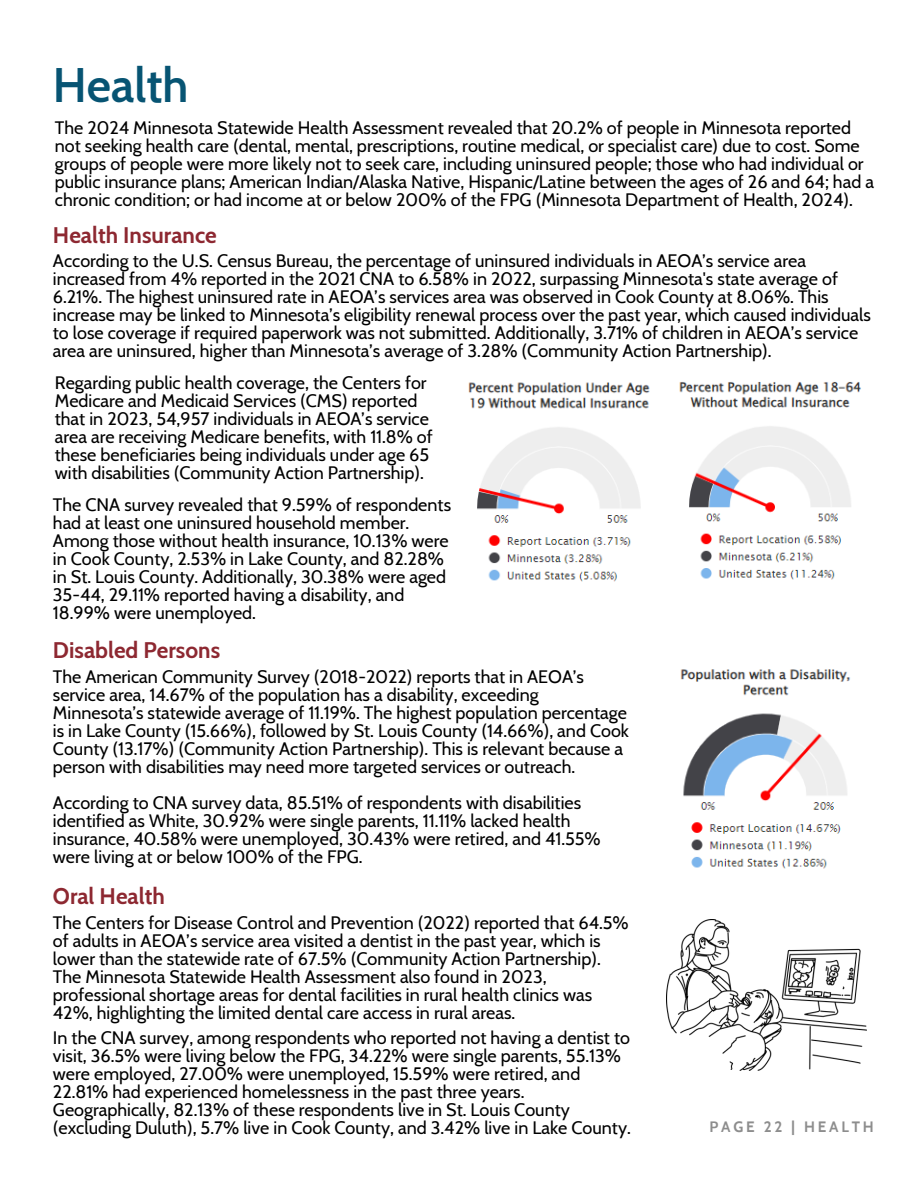
<style>
.page{position:relative;width:918px;height:1188px;background:#fff}
.page>*{position:absolute;margin:0;border:0;box-sizing:border-box;transform-origin:0 0}
.t1{font:600 47.25px "Cabin";color:#075473}
.t2{font:700 22.5px "Cabin";color:#8d2831}
.t3{font:18px/18px "Cabin";color:#000}
.t4{font:700 15px "Cabin";letter-spacing:.19em;color:#8d8d8d}
</style>
<div class="page">
<img style="left:679px;top:382px;width:182px;height:198px">
<img style="left:468px;top:382px;width:182px;height:200px">
<img style="left:666px;top:920px;width:201px;height:151px">
<img style="left:680px;top:669px;width:171px;height:200px">
<h1 class="t1" style="left:53px;top:56px;width:137px">Health</h1>
<h2 class="t3" style="left:55px;top:119px;width:821px">The 2024 Minnesota Statewide Health Assessment revealed that 20.2% of people in Minnesota reported not seeking health care (dental, mental, prescriptions, routine medical, or specialist care) due to cost. Some groups of people were more likely not to seek care, including uninsured people; those who had individual or public insurance plans; American Indian/Alaska Native, Hispanic/Latine between the ages of 26 and 64; had a chronic condition; or had income at or below 200% of the FPG (Minnesota Department of Health, 2024).</h2>
<h2 class="t2" style="left:53px;top:221px;width:165px">Health Insurance</h2>
<h3 class="t3" style="left:53px;top:252px;width:819px">According to the U.S. Census Bureau, the percentage of uninsured individuals in AEOA’s service area increased from 4% reported in the 2021 CNA to 6.58% in 2022, surpassing Minnesota's state average of 6.21%. The highest uninsured rate in AEOA’s services area was observed in Cook County at 8.06%. This increase may be linked to Minnesota’s eligibility renewal process over the past year, which caused individuals to lose coverage if required paperwork was not submitted. Additionally, 3.71% of children in AEOA’s service area are uninsured, higher than Minnesota’s average of 3.28% (Community Action Partnership).</h3>
<h3 class="t3" style="left:55px;top:373px;width:380px">Regarding public health coverage, the Centers for Medicare and Medicaid Services (CMS) reported that in 2023, 54,957 individuals in AEOA’s service area are receiving Medicare benefits, with 11.8% of these beneficiaries being individuals under age 65 with disabilities (Community Action Partnership).</h3>
<h3 class="t3" style="left:53px;top:495px;width:400px">The CNA survey revealed that 9.59% of respondents had at least one uninsured household member.<br>Among those without health insurance, 10.13% were in Cook County, 2.53% in Lake County, and 82.28% in St. Louis County. Additionally, 30.38% were aged 35-44, 29.11% reported having a disability, and 18.99% were unemployed.</h3>
<p class="t2" style="left:53px;top:637px;width:169px">Disabled Persons</p>
<p class="t3" style="left:53px;top:667px;width:578px">The American Community Survey (2018-2022) reports that in AEOA’s service area, 14.67% of the population has a disability, exceeding Minnesota’s statewide average of 11.19%. The highest population percentage is in Lake County (15.66%), followed by St. Louis County (14.66%), and Cook County (13.17%) (Community Action Partnership). This is relevant because a person with disabilities may need more targeted services or outreach.</p>
<h2 class="t3" style="left:53px;top:793px;width:549px">According to CNA survey data, 85.51% of respondents with disabilities identified as White, 30.92% were single parents, 11.11% lacked health insurance, 40.58% were unemployed, 30.43% were retired, and 41.55% were living at or below 100% of the FPG.</h2>
<h3 class="t2" style="left:53px;top:882px;width:113px">Oral Health</h3>
<h3 class="t3" style="left:53px;top:914px;width:577px">The Centers for Disease Control and Prevention (2022) reported that 64.5% of adults in AEOA’s service area visited a dentist in the past year, which is lower than the statewide rate of 67.5% (Community Action Partnership).<br>The Minnesota Statewide Health Assessment also found in 2023, professional shortage areas for dental facilities in rural health clinics was 42%, highlighting the limited dental care access in rural areas.</h3>
<p class="t3" style="left:53px;top:1029px;width:579px">In the CNA survey, among respondents who reported not having a dentist to visit, 36.5% were living below the FPG, 34.22% were single parents, 55.13% were employed, 27.00% were unemployed, 15.59% were retired, and 22.81% had experienced homelessness in the past three years.<br>Geographically, 82.13% of these respondents live in St. Louis County (excluding Duluth), 5.7% live in Cook County, and 3.42% live in Lake County.</p>
<h3 class="t4" style="left:709px;top:1117px;width:166px">PAGE 22 | HEALTH</h3>
</div>
